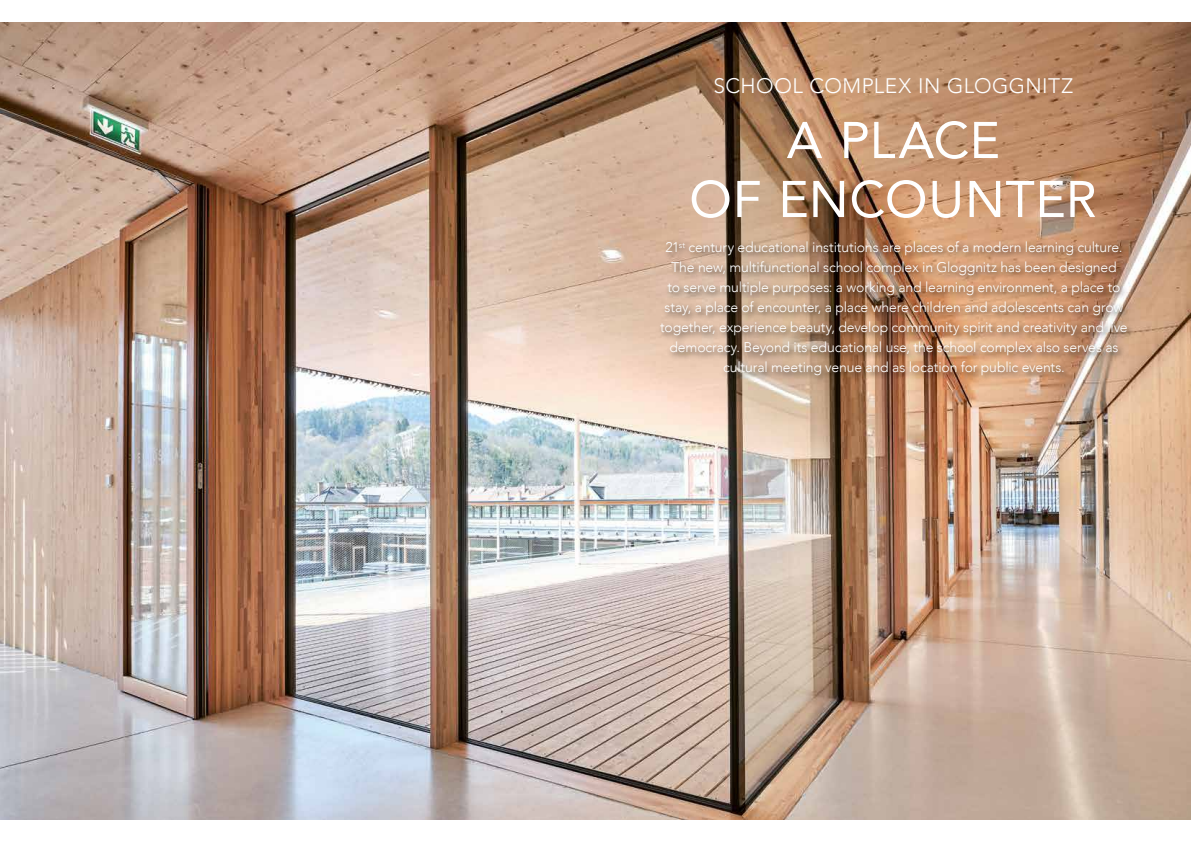
<style>
.page{position:relative;width:1191px;height:842px;background:#fff}
.page>*{position:absolute;margin:0;border:0;box-sizing:border-box;transform-origin:0 0}
.t1{font:51px/59px "Avenir";letter-spacing:.015em;color:#fff;text-align:center}
.t2{font:300 21px "Avenir";letter-spacing:.02em;color:#fff}
.t3{font:300 14px/20px "Avenir";letter-spacing:-.01em;color:#fff;text-align:center}
</style>
<div class="page">
<img style="left:0;top:23px;width:1191px;height:796px">
<div style="left:658px;top:239px;width:477px;height:145px;background:#000;opacity:.75"></div>
<h2 class="t2" style="left:713px;top:77px;width:361px">SCHOOL COMPLEX IN GLOGGNITZ</h2>
<h1 class="t1" style="left:689px;top:116px;width:409px">A PLACE<br>OF ENCOUNTER</h1>
<p class="t3" style="left:660px;top:239px;width:469px">21<sup>st</sup> century educational institutions are places of a modern learning culture.<br>The new, multifunctional school complex in Gloggnitz has been designed<br>to serve multiple purposes: a working and learning environment, a place to stay, a place of encounter, a place where children and adolescents can grow together, experience beauty, develop community spirit and creativity and live democracy. Beyond its educational use, the school complex also serves as cultural meeting venue and as location for public events.</p>
</div>
